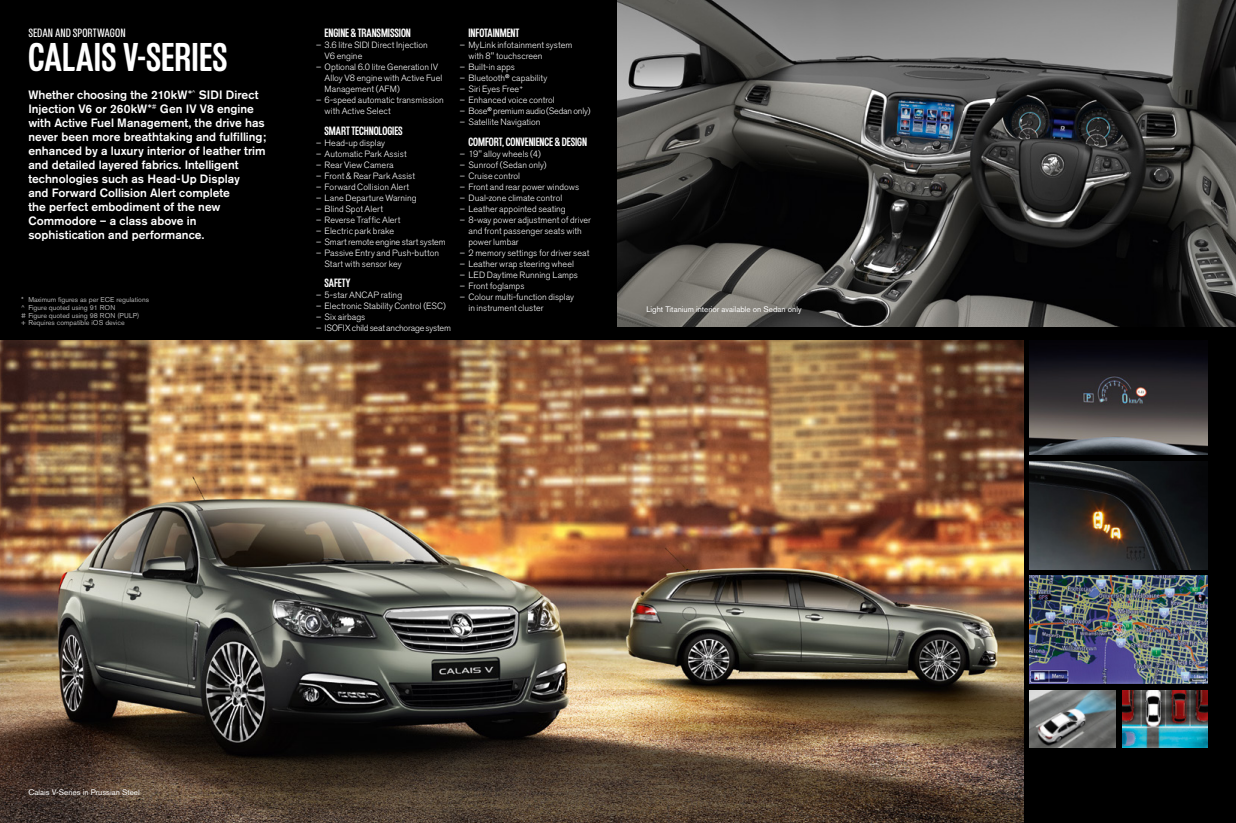
<style>
.page{position:relative;width:1236px;height:823px;background:#fff}
.page>*{position:absolute;margin:0;border:0;box-sizing:border-box;transform-origin:0 0}
.t1{font:40px "Roary Headline";letter-spacing:.005em;color:#fff}
.t2{font:500 12px/14px "Akzidenz Grotesk BE";color:#fff}
.t3{font:12px "Roary Headline";letter-spacing:-.005em;color:#fff}
.t4{font:500 12px "Roary";letter-spacing:.005em;color:#fff}
.t5{font:300 9px/11px "Akzidenz Grotesk BE";letter-spacing:.005em;color:#fff}
.t6{font:300 9px "Akzidenz Grotesk BE";letter-spacing:-.02em;color:#fff}
.t7{font:8px "Akzidenz Grotesk BE";color:#fff}
.t8{font:7px/8px "Akzidenz Grotesk BE";color:#b3b3b3}
.s1{font-family:"GM Sans";font-weight:400}
.s2{font-family:"GM Sans"}
</style>
<div class="page">
<div style="left:0;top:0;width:1236px;height:822px;background:#000"></div>
<img style="left:0;top:340px;width:1023px;height:482px">
<img style="left:618px;top:0;width:618px;height:326px">
<img style="left:1030px;top:346px;width:178px;height:108px">
<img style="left:1030px;top:575px;width:178px;height:108px">
<img style="left:1122px;top:690px;width:86px;height:57px">
<img style="left:1030px;top:690px;width:85px;height:57px">
<img style="left:1030px;top:461px;width:178px;height:108px">
<h2 class="t4" style="left:28px;top:27px;width:99px">SEDAN AND SPORTWAGON</h2>
<h1 class="t1" style="left:28px;top:36px;width:201px">CALAIS V-SERIES</h1>
<p class="t2" style="left:28px;top:88px;width:239px">Whether choosing the 210kW<span class="s1">*</span><sup>^</sup> SIDI Direct Injection V6 or 260kW<span class="s1">*</span><sup>#</sup> Gen IV V8 engine with Active Fuel Management, the drive has never been more breathtaking and fulfilling; enhanced by a luxury interior of leather trim and detailed layered fabrics. Intelligent technologies such as Head-Up Display<br>and Forward Collision Alert complete<br>the perfect embodiment of the new Commodore – a class above in sophistication and performance.</p>
<p class="t8" style="left:21px;top:296px;width:129px"><span class="s2">*</span> Maximum figures as per ECE regulations <span class="s2">^</span> Figure quoted using 91 RON<br><span class="s2">#</span> Figure quoted using 98 RON (PULP)</p>
<p class="t8" style="left:21px;top:319px;width:105px">+ Requires compatible iOS device</p>
<h2 class="t3" style="left:325px;top:27px;width:88px">ENGINE &amp; TRANSMISSION</h2>
<p class="t5" style="left:325px;top:40px;width:105px;text-indent:-9px">– 3.6 litre SIDI Direct Injection<br>V6 engine</p>
<p class="t5" style="left:325px;top:62px;width:119px;text-indent:-9px">– Optional 6.0 litre Generation IV<br>Alloy V8 engine with Active Fuel<br>Management (AFM)</p>
<p class="t5" style="left:325px;top:95px;width:121px;text-indent:-9px">– 6-speed automatic transmission with Active Select</p>
<h2 class="t3" style="left:325px;top:124px;width:80px">SMART TECHNOLOGIES</h2>
<p class="t5" style="left:316px;top:137px;width:71px">– Head-up display</p>
<p class="t5" style="left:316px;top:148px;width:92px">– Automatic Park Assist</p>
<p class="t5" style="left:316px;top:159px;width:79px">– Rear View Camera</p>
<p class="t5" style="left:316px;top:170px;width:100px">– Front &amp; Rear Park Assist</p>
<p class="t5" style="left:316px;top:181px;width:95px">– Forward Collision Alert</p>
<p class="t5" style="left:316px;top:192px;width:102px">– Lane Departure Warning</p>
<p class="t5" style="left:316px;top:203px;width:68px">– Blind Spot Alert</p>
<p class="t5" style="left:316px;top:214px;width:86px">– Reverse Traffic Alert</p>
<p class="t5" style="left:316px;top:225px;width:80px">– Electric park brake</p>
<p class="t5" style="left:316px;top:236px;width:131px">– Smart remote engine start system</p>
<p class="t5" style="left:325px;top:247px;width:116px;text-indent:-9px">– Passive Entry and Push-button<br>Start with sensor key</p>
<h2 class="t3" style="left:325px;top:276px;width:28px">SAFETY</h2>
<p class="t5" style="left:316px;top:289px;width:88px">– 5-star ANCAP rating</p>
<p class="t5" style="left:316px;top:300px;width:131px">– Electronic Stability Control (ESC)</p>
<p class="t5" style="left:316px;top:311px;width:51px">– Six airbags</p>
<p class="t6" style="left:316px;top:323px;width:136px">– ISOFIX child seat anchorage system</p>
<h2 class="t3" style="left:468px;top:27px;width:52px">INFOTAINMENT</h2>
<p class="t5" style="left:468px;top:40px;width:105px;text-indent:-9px">– MyLink infotainment system with 8" touchscreen</p>
<p class="t5" style="left:460px;top:62px;width:57px">– Built-in apps</p>
<p class="t5" style="left:460px;top:73px;width:89px">– Bluetooth<span class="s1">®</span> capability</p>
<p class="t5" style="left:460px;top:84px;width:64px">– Siri Eyes Free<sup>+</sup></p>
<p class="t5" style="left:460px;top:95px;width:96px">– Enhanced voice control</p>
<p class="t6" style="left:460px;top:106px;width:132px">– Bose<span class="s1">®</span> premium audio(Sedan only)</p>
<p class="t5" style="left:460px;top:117px;width:82px">– Satellite Navigation</p>
<h2 class="t3" style="left:468px;top:135px;width:120px">COMFORT, CONVENIENCE &amp; DESIGN</h2>
<p class="t5" style="left:460px;top:148px;width:82px">– 19" alloy wheels (4)</p>
<p class="t5" style="left:460px;top:159px;width:88px">– Sunroof (Sedan only)</p>
<p class="t5" style="left:460px;top:170px;width:62px">– Cruise control</p>
<p class="t5" style="left:460px;top:181px;width:121px">– Front and rear power windows</p>
<p class="t5" style="left:460px;top:192px;width:104px">– Dual-zone climate control</p>
<p class="t5" style="left:460px;top:203px;width:107px">– Leather appointed seating</p>
<p class="t5" style="left:468px;top:214px;width:124px;text-indent:-9px">– 8-way power adjustment of driver and front passenger seats with power lumbar</p>
<p class="t5" style="left:460px;top:247px;width:131px">– 2 memory settings for driver seat</p>
<p class="t5" style="left:460px;top:258px;width:115px">– Leather wrap steering wheel</p>
<p class="t5" style="left:460px;top:269px;width:120px">– LED Daytime Running Lamps</p>
<p class="t5" style="left:460px;top:280px;width:66px">– Front foglamps</p>
<p class="t5" style="left:468px;top:291px;width:107px;text-indent:-9px">– Colour multi-function display in instrument cluster</p>
<p class="t7" style="left:646px;top:304px;width:157px">Light Titanium interior available on Sedan only</p>
<p class="t7" style="left:28px;top:786px;width:113px">Calais V-Series in Prussian Steel</p>
</div>
